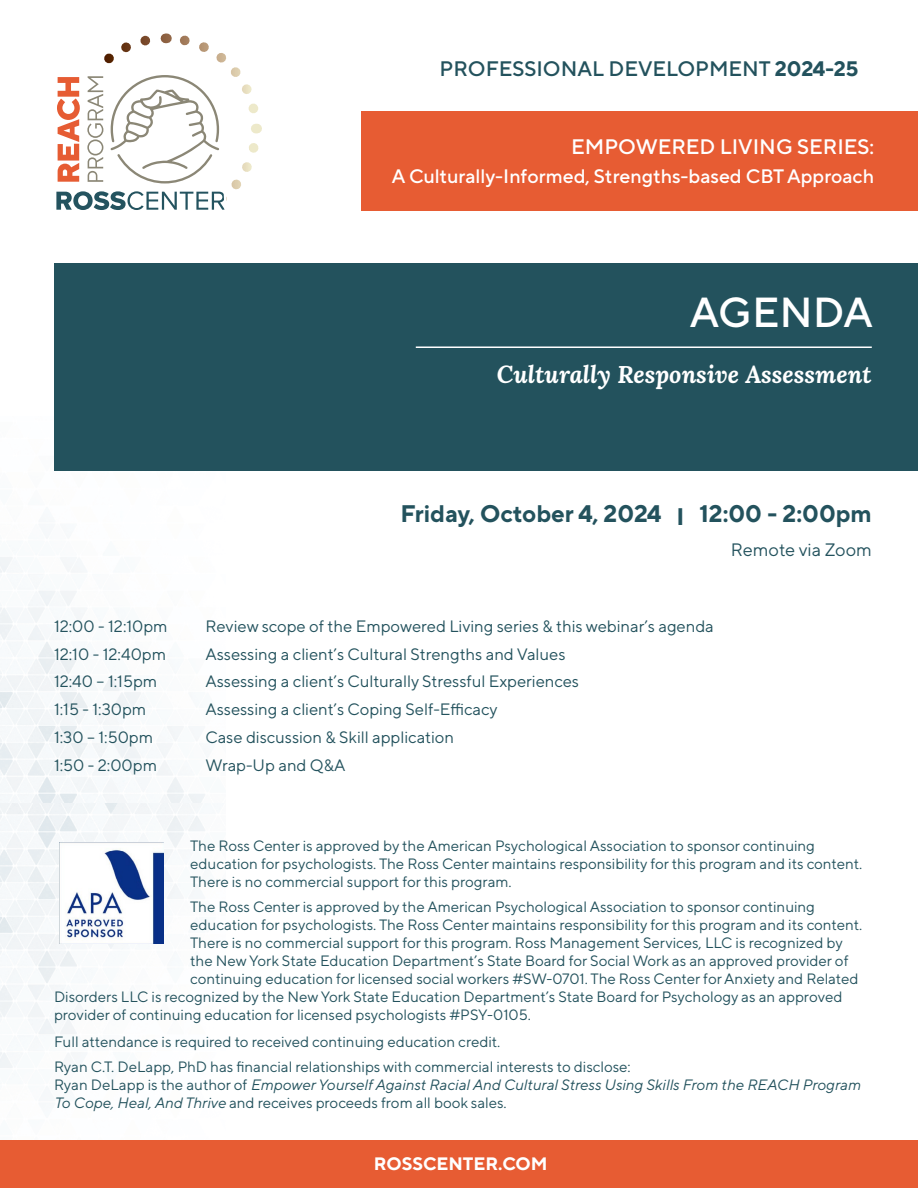
<style>
.page{position:relative;width:918px;height:1188px;background:#fff}
.page>*{position:absolute;margin:0;border:0;box-sizing:border-box;transform-origin:0 0}
.t1{font:500 42px "TT Norms Pro";color:#fff}
.t2{font:700 24px "TT Norms Pro";color:#23525d}
.t3{font:italic 700 24px "Lora";color:#fff}
.t4{font:500 21px "TT Norms Pro";color:#23525d}
.t5{font:500 21px "TT Norms Pro";color:#fff}
.t6{font:500 19.5px "TT Norms Pro";color:#fff}
.t7{font:700 18px "TT Norms Pro";color:#fff}
.t8{font:18px "TT Norms Pro";color:#23525d}
.t9{font:16.5px "TT Norms Pro";color:#23525d}
.t10{font:15px/18px "TT Norms Pro";color:#23525d}
.t11{font:italic 15px/18px "TT Norms Pro";color:#23525d}
.s1{font-weight:700}
.s2{font-style:normal}
</style>
<div class="page">
<svg style="left:56px;top:33px;width:206px;height:177px"></svg>
<div style="left:362px;top:111px;width:556px;height:99px;background:#e75c33"></div>
<img style="left:0;top:557px;width:205px;height:247px">
<img style="left:0;top:804px;width:205px;height:264px">
<div style="left:362px;top:264px;width:556px;height:207px;background:#23525d"></div>
<div style="left:54px;top:264px;width:308px;height:207px;background:#23525d"></div>
<hr style="left:416px;top:346px;width:456px;height:2px;background:#fff">
<img style="left:59px;top:842px;width:104px;height:102px">
<div style="left:0;top:1140px;width:918px;height:48px;background:#e75c33"></div>
<h3 class="t4" style="left:440px;top:53px;width:421px">PROFESSIONAL DEVELOPMENT <span class="s1">2024-25</span></h3>
<h3 class="t5" style="left:571px;top:131px;width:304px">EMPOWERED LIVING SERIES:</h3>
<h3 class="t6" style="left:392px;top:162px;width:484px">A Culturally-Informed, Strengths-based CBT Approach</h3>
<h1 class="t1" style="left:690px;top:282px;width:185px">AGENDA</h1>
<h2 class="t3" style="left:497px;top:357px;width:376px">Culturally Responsive Assessment</h2>
<h2 class="t2" style="left:400px;top:495px;width:473px">Friday, October 4, 2024 I 12:00 - 2:00pm</h2>
<p class="t8" style="left:731px;top:537px;width:142px">Remote via Zoom</p>
<p class="t9" style="left:54px;top:614px;width:115px">12:00 - 12:10pm</p>
<p class="t9" style="left:206px;top:614px;width:510px">Review scope of the Empowered Living series &amp; this webinar’s agenda</p>
<p class="t9" style="left:54px;top:642px;width:114px">12:10 - 12:40pm</p>
<p class="t9" style="left:206px;top:642px;width:362px">Assessing a client’s Cultural Strengths and Values</p>
<p class="t9" style="left:54px;top:670px;width:105px">12:40 – 1:15pm</p>
<p class="t9" style="left:206px;top:670px;width:375px">Assessing a client’s Culturally Stressful Experiences</p>
<p class="t9" style="left:54px;top:697px;width:94px">1:15 - 1:30pm</p>
<p class="t9" style="left:206px;top:697px;width:294px">Assessing a client’s Coping Self-Efficacy</p>
<p class="t9" style="left:54px;top:725px;width:101px">1:30 – 1:50pm</p>
<p class="t9" style="left:206px;top:725px;width:250px">Case discussion &amp; Skill application</p>
<p class="t9" style="left:54px;top:753px;width:105px">1:50 - 2:00pm</p>
<p class="t9" style="left:206px;top:753px;width:142px">Wrap-Up and Q&amp;A</p>
<p class="t10" style="left:190px;top:835px;width:673px">The Ross Center is approved by the American Psychological Association to sponsor continuing education for psychologists. The Ross Center maintains responsibility for this program and its content.<br>There is no commercial support for this program.</p>
<p class="t10" style="left:190px;top:896px;width:626px">The Ross Center is approved by the American Psychological Association to sponsor continuing</p>
<p class="t10" style="left:190px;top:914px;width:673px">education for psychologists. The Ross Center maintains responsibility for this program and its content.</p>
<p class="t10" style="left:190px;top:932px;width:654px">There is no commercial support for this program. Ross Management Services, LLC is recognized by</p>
<p class="t10" style="left:190px;top:950px;width:660px">the New York State Education Department’s State Board for Social Work as an approved provider of</p>
<p class="t10" style="left:190px;top:968px;width:670px">continuing education for licensed social workers #SW-0701. The Ross Center for Anxiety and Related</p>
<p class="t10" style="left:54px;top:986px;width:790px">Disorders LLC is recognized by the New York State Education Department’s State Board for Psychology as an approved</p>
<p class="t10" style="left:54px;top:1004px;width:479px">provider of continuing education for licensed psychologists #PSY-0105.</p>
<p class="t10" style="left:54px;top:1028px;width:578px;line-height:24.8px">Full attendance is required to received continuing education credit.<br>Ryan C.T. DeLapp, PhD has financial relationships with commercial interests to disclose:</p>
<p class="t11" style="left:54px;top:1075px;width:808px"><span class="s2">Ryan DeLapp is the author of</span> Empower Yourself Against Racial And Cultural Stress Using Skills From the REACH Program<br>To Cope, Heal, And Thrive <span class="s2">and receives proceeds from all book sales.</span></p>
<p class="t7" style="left:374px;top:1151px;width:175px">ROSSCENTER.COM</p>
</div>
